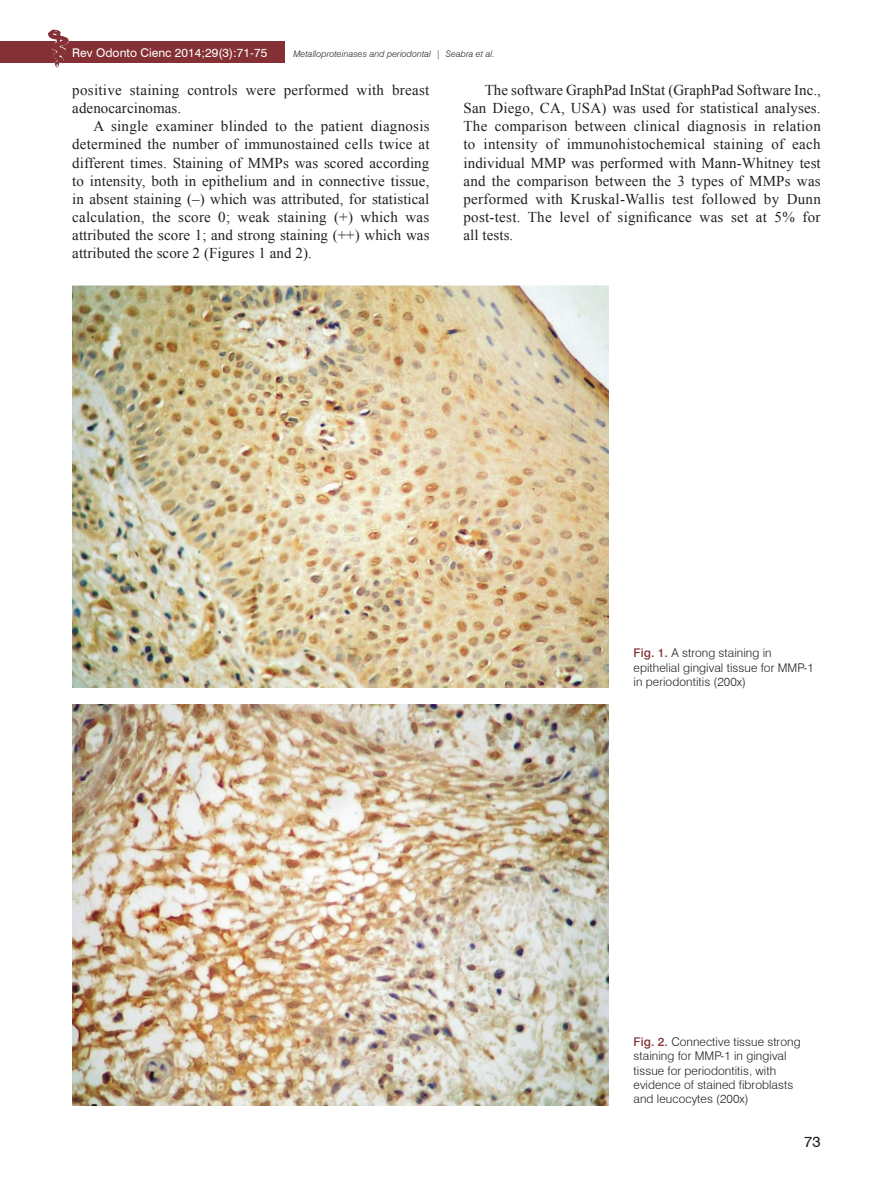
<style>
.page{position:relative;width:893px;height:1191px;background:#fff}
.page>*{position:absolute;margin:0;border:0;box-sizing:border-box;transform-origin:0 0}
.t1{font:15px/18px "Times New Roman";letter-spacing:.02em;color:#231f20;text-align:justify}
.t2{font:15px "Swiss 721 BT";color:#231f20}
.t3{font:300 12px/14.2px "Swiss 721 BT";letter-spacing:.005em;color:#231f20}
.t4{font:12px "Swiss 721 BT";letter-spacing:.005em;color:#fff}
.t5{font:italic 300 9px "Swiss 721 BT";letter-spacing:.01em;color:#231f20}
.s1{font-weight:500;color:#843034}
</style>
<div class="page">
<div style="left:0;top:41px;width:285px;height:22px;background:#843034"></div>
<img style="left:48px;top:30px;width:21px;height:37px">
<img style="left:72px;top:285px;width:536px;height:402px">
<img style="left:72px;top:704px;width:536px;height:402px">
<p class="t4" style="left:72px;top:45px;width:196px">Rev Odonto Cienc 2014;29(3):71-75</p>
<p class="t5" style="left:293px;top:48px;width:203px">Metalloproteinases and periodontal | Seabra et al.</p>
<p class="t1" style="left:72px;top:81px;width:359px">positive staining controls were performed with breast adenocarcinomas.</p>
<p class="t1" style="left:72px;top:117px;width:359px;text-indent:21px">A single examiner blinded to the patient diagnosis determined the number of immunostained cells twice at different times. Staining of MMPs was scored according to intensity, both in epithelium and in connective tissue, in absent staining (–) which was attributed, for statistical calculation, the score 0; weak staining (+) which was attributed the score 1; and strong staining (++) which was attributed the score 2 (Figures 1 and 2).</p>
<p class="t1" style="left:463px;top:81px;width:359px;text-indent:21px">The software GraphPad InStat (GraphPad Software Inc., San Diego, CA, USA) was used for statistical analyses.<br>The comparison between clinical diagnosis in relation to intensity of immunohistochemical staining of each individual MMP was performed with Mann-Whitney test and the comparison between the 3 types of MMPs was performed with Kruskal-Wallis test followed by Dunn post-test. The level of significance was set at 5% for all tests.</p>
<p class="t3" style="left:634px;top:646px;width:182px"><span class="s1">Fig. 1.</span> A strong staining in epithelial gingival tissue for MMP-1 in periodontitis (200x)</p>
<p class="t3" style="left:634px;top:1034px;width:169px"><span class="s1">Fig. 2.</span> Connective tissue strong staining for MMP-1 in gingival tissue for periodontitis, with evidence of stained fibroblasts and leucocytes (200x)</p>
<p class="t2" style="left:804px;top:1132px;width:18px">73</p>
</div>
